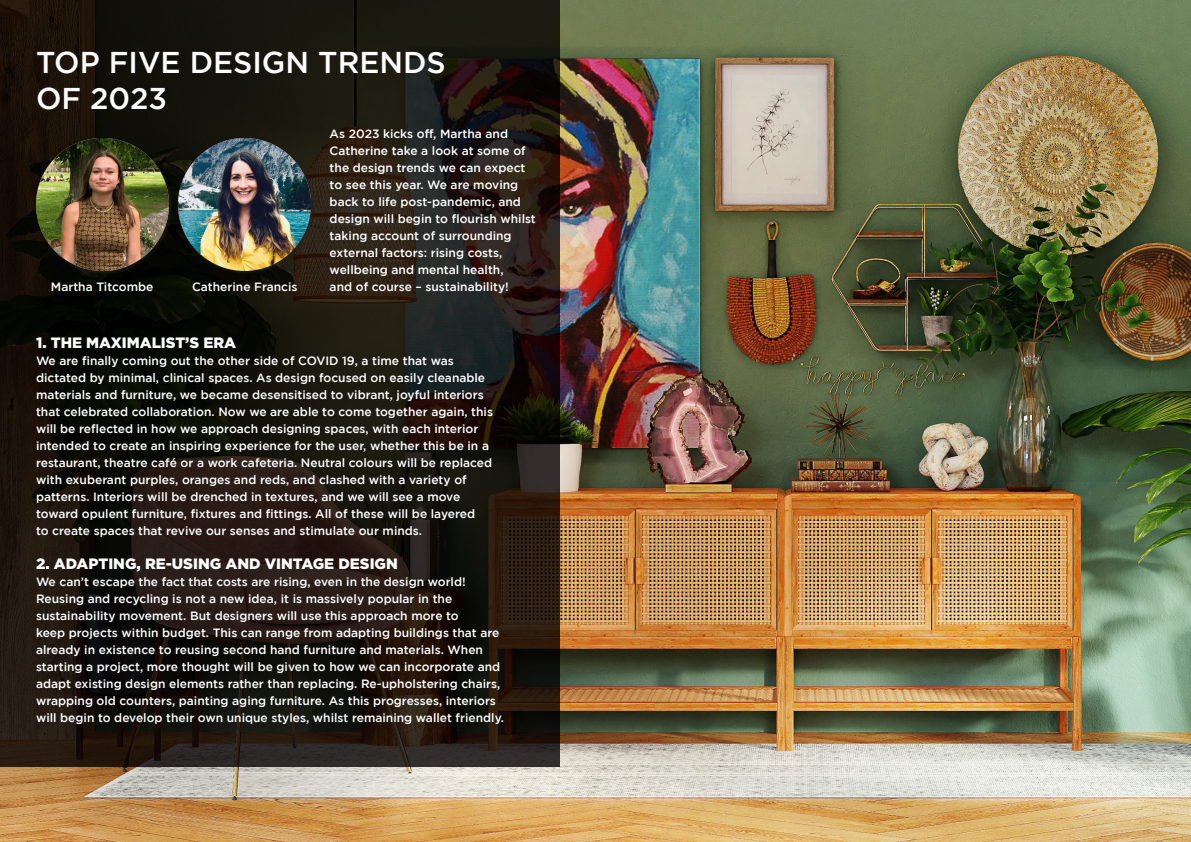
<style>
.page{position:relative;width:1191px;height:842px;background:#fff}
.page>*{position:absolute;margin:0;border:0;box-sizing:border-box;transform-origin:0 0}
.t1{font:500 30px "Gotham";color:#fff}
.t2{font:900 15px "Gotham";color:#fff}
.t3{font:500 12px/17px "Gotham";color:#fff}
</style>
<div class="page">
<img style="left:0;top:0;width:1191px;height:842px">
<svg style="left:0;top:0;width:559px;height:766px"></svg>
<div style="left:35px;top:137px;width:138px;height:138px;background:#231f20;opacity:.75"></div>
<img style="left:36px;top:138px;width:132px;height:132px">
<div style="left:178px;top:137px;width:138px;height:138px;background:#231f20;opacity:.75"></div>
<img style="left:179px;top:138px;width:132px;height:132px">
<p class="t1" style="left:36px;top:45px;width:411px">TOP FIVE DESIGN TRENDS</p>
<p class="t1" style="left:36px;top:81px;width:132px">OF 2023</p>
<p class="t3" style="left:330px;top:125px;width:198px">As 2023 kicks off, Martha and<br>Catherine take a look at some of the design trends we can expect</p>
<p class="t3" style="left:330px;top:176px;width:208px">to see this year. We are moving back to life post-pandemic, and design will begin to flourish whilst taking account of surrounding</p>
<p class="t3" style="left:330px;top:244px;width:174px">external factors: rising costs,</p>
<p class="t3" style="left:330px;top:261px;width:175px">wellbeing and mental health,</p>
<p class="t3" style="left:51px;top:278px;width:104px">Martha Titcombe</p>
<p class="t3" style="left:192px;top:278px;width:107px">Catherine Francis</p>
<p class="t3" style="left:330px;top:278px;width:181px">and of course – sustainability!</p>
<p class="t2" style="left:36px;top:334px;width:201px">1. THE MAXIMALIST’S ERA</p>
<p class="t3" style="left:36px;top:352px;width:419px">We are finally coming out the other side of COVID 19, a time that was</p>
<p class="t3" style="left:36px;top:369px;width:458px">dictated by minimal, clinical spaces. As design focused on easily cleanable materials and furniture, we became desensitised to vibrant, joyful interiors that celebrated collaboration. Now we are able to come together again, this</p>
<p class="t3" style="left:36px;top:420px;width:444px">will be reflected in how we approach designing spaces, with each interior</p>
<p class="t3" style="left:36px;top:437px;width:458px">intended to create an inspiring experience for the user, whether this be in a restaurant, theatre café or a work cafeteria. Neutral colours will be replaced with exuberant purples, oranges and reds, and clashed with a variety of</p>
<p class="t3" style="left:36px;top:488px;width:426px">patterns. Interiors will be drenched in textures, and we will see a move</p>
<p class="t3" style="left:36px;top:505px;width:441px">toward opulent furniture, fixtures and fittings. All of these will be layered</p>
<p class="t3" style="left:36px;top:522px;width:388px">to create spaces that revive our senses and stimulate our minds.</p>
<p class="t2" style="left:36px;top:555px;width:363px">2. ADAPTING, RE-USING AND VINTAGE DESIGN</p>
<p class="t3" style="left:36px;top:573px;width:431px">We can’t escape the fact that costs are rising, even in the design world!</p>
<p class="t3" style="left:36px;top:590px;width:418px">Reusing and recycling is not a new idea, it is massively popular in the</p>
<p class="t3" style="left:36px;top:607px;width:424px">sustainability movement. But designers will use this approach more to</p>
<p class="t3" style="left:36px;top:624px;width:469px">keep projects within budget. This can range from adapting buildings that are already in existence to reusing second hand furniture and materials. When starting a project, more thought will be given to how we can incorporate and adapt existing design elements rather than replacing. Re-upholstering chairs, wrapping old counters, painting aging furniture. As this progresses, interiors will begin to develop their own unique styles, whilst remaining wallet friendly.</p>
</div>
